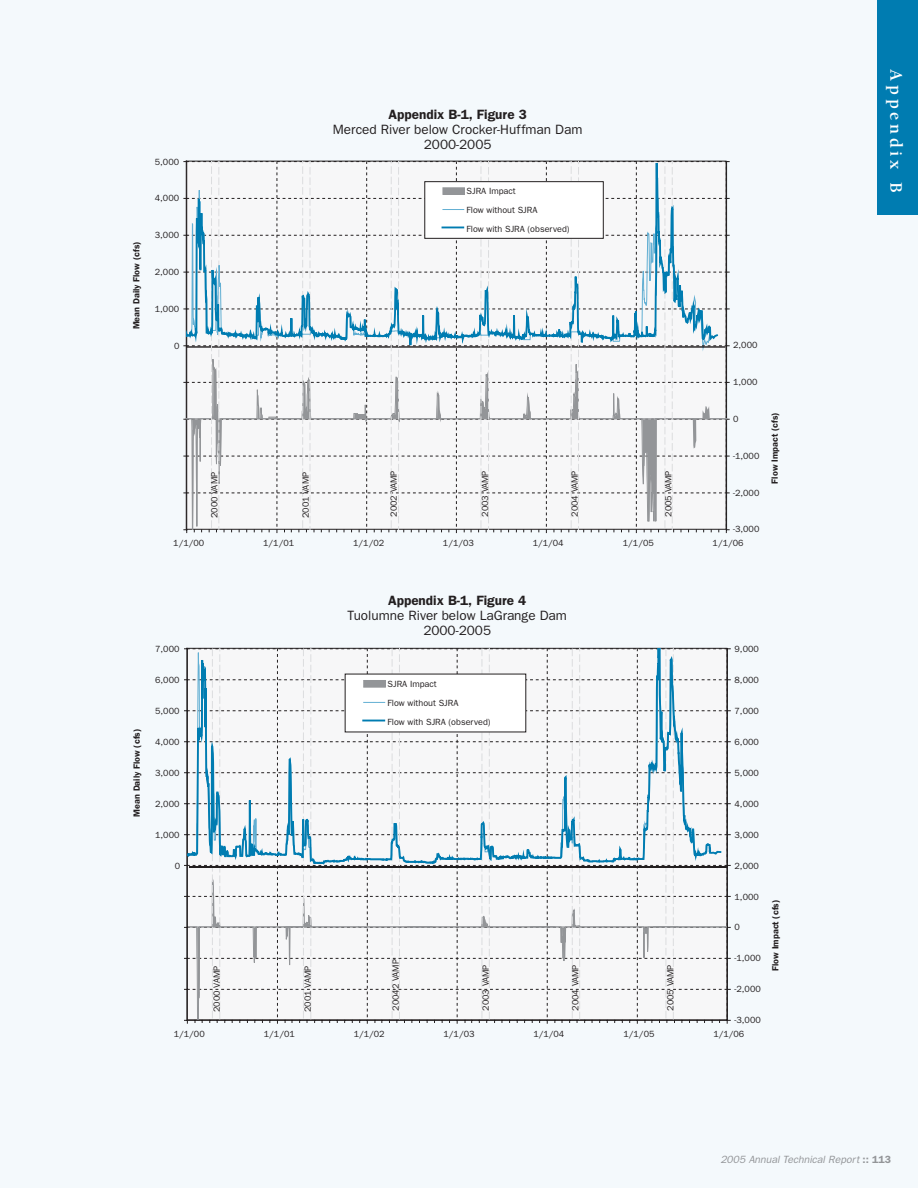
<style>
.page{position:relative;width:918px;height:1188px;background:#f4f9fc}
.page>*{position:absolute;margin:0;border:0;box-sizing:border-box;transform-origin:0 0}
.t1{font:700 18px "Berkeley";letter-spacing:.2em;color:#fff}
.t2{font:13.5px/15px "Franklin Gothic";color:#231f20;text-align:center}
.t3{font:600 13.5px "Franklin Gothic";color:#231f20}
.t4{font:italic 10.5px "Franklin Gothic";color:#939598}
.t5{font:9px/18.9px "Franklin Gothic";color:#231f20}
.t6{font:600 9px "Franklin Gothic";color:#231f20}
.s1{font-weight:600;font-style:normal}
</style>
<div class="page">
<div style="left:878px;top:0;width:40px;height:215px;background:#007cb1"></div>
<svg style="left:187px;top:160px;width:540px;height:372px"></svg>
<svg style="left:185px;top:647px;width:546px;height:377px"></svg>
<p class="t6" style="left:131px;top:329px;width:90px;rotate:-90deg">Mean Daily Flow (cfs)</p>
<p class="t5" style="left:155px;top:152px;width:26px">5,000</p>
<p class="t5" style="left:155px;top:189px;width:26px">4,000</p>
<p class="t5" style="left:155px;top:226px;width:26px">3,000</p>
<p class="t5" style="left:155px;top:262px;width:26px">2,000</p>
<p class="t5" style="left:155px;top:299px;width:26px">1,000</p>
<p class="t5" style="left:174px;top:336px;width:7px">0</p>
<h2 class="t3" style="left:389px;top:107px;width:140px">Appendix B-1, Figure 3</h2>
<h2 class="t2" style="left:333px;top:122px;width:251px">Merced River below Crocker-Huffman Dam<br>2000-2005</h2>
<p class="t5" style="left:467px;top:182px;width:105px">SJRA Impact<br>Flow without SJRA<br>Flow with SJRA (observed)</p>
<p class="t5" style="left:205px;top:518px;width:48px;rotate:-90deg">2000 VAMP</p>
<p class="t5" style="left:296px;top:518px;width:48px;rotate:-90deg">2001 VAMP</p>
<p class="t5" style="left:384px;top:517px;width:48px;rotate:-90deg">2002 VAMP</p>
<p class="t5" style="left:475px;top:517px;width:48px;rotate:-90deg">2003 VAMP</p>
<p class="t5" style="left:565px;top:517px;width:48px;rotate:-90deg">2004 VAMP</p>
<p class="t5" style="left:659px;top:517px;width:48px;rotate:-90deg">2005 VAMP</p>
<p class="t5" style="left:733px;top:336px;width:26px">2,000</p>
<p class="t5" style="left:733px;top:372px;width:26px">1,000</p>
<p class="t5" style="left:733px;top:409px;width:7px">0</p>
<p class="t5" style="left:733px;top:446px;width:28px">-1,000</p>
<p class="t5" style="left:733px;top:483px;width:28px">-2,000</p>
<p class="t5" style="left:733px;top:520px;width:28px">-3,000</p>
<p class="t5" style="left:173px;top:534px;width:32px">1/1/00</p>
<p class="t5" style="left:263px;top:534px;width:32px">1/1/01</p>
<p class="t5" style="left:353px;top:534px;width:32px">1/1/02</p>
<p class="t5" style="left:443px;top:534px;width:32px">1/1/03</p>
<p class="t5" style="left:533px;top:534px;width:32px">1/1/04</p>
<p class="t5" style="left:623px;top:534px;width:32px">1/1/05</p>
<p class="t5" style="left:713px;top:534px;width:32px">1/1/06</p>
<p class="t6" style="left:769px;top:484px;width:73px;rotate:-90deg">Flow Impact (cfs)</p>
<p class="t6" style="left:132px;top:817px;width:90px;rotate:-90deg">Mean Daily Flow (cfs)</p>
<h2 class="t3" style="left:388px;top:593px;width:140px">Appendix B-1, Figure 4</h2>
<h2 class="t2" style="left:347px;top:608px;width:221px">Tuolumne River below LaGrange Dam<br>2000-2005</h2>
<p class="t5" style="left:155px;top:639px;width:26px">7,000</p>
<p class="t5" style="left:735px;top:639px;width:26px">9,000</p>
<p class="t5" style="left:155px;top:670px;width:26px">6,000</p>
<p class="t5" style="left:155px;top:701px;width:26px">5,000</p>
<p class="t5" style="left:388px;top:674px;width:105px">SJRA Impact<br>Flow without SJRA<br>Flow with SJRA (observed)</p>
<p class="t5" style="left:735px;top:670px;width:26px">8,000</p>
<p class="t5" style="left:735px;top:701px;width:26px">7,000</p>
<p class="t5" style="left:155px;top:732px;width:26px">4,000</p>
<p class="t5" style="left:735px;top:732px;width:26px">6,000</p>
<p class="t5" style="left:155px;top:763px;width:26px">3,000</p>
<p class="t5" style="left:735px;top:763px;width:26px">5,000</p>
<p class="t5" style="left:155px;top:794px;width:26px">2,000</p>
<p class="t5" style="left:735px;top:794px;width:26px">4,000</p>
<p class="t5" style="left:155px;top:825px;width:26px">1,000</p>
<p class="t5" style="left:735px;top:825px;width:26px">3,000</p>
<p class="t5" style="left:175px;top:856px;width:7px">0</p>
<p class="t5" style="left:735px;top:856px;width:26px">2,000</p>
<p class="t5" style="left:735px;top:887px;width:26px">1,000</p>
<p class="t5" style="left:735px;top:918px;width:7px">0</p>
<p class="t5" style="left:207px;top:1012px;width:48px;rotate:-90deg">2000 VAMP</p>
<p class="t5" style="left:298px;top:1012px;width:48px;rotate:-90deg">2001 VAMP</p>
<p class="t5" style="left:386px;top:1011px;width:53px;rotate:-90deg">20042 VAMP</p>
<p class="t5" style="left:476px;top:1011px;width:48px;rotate:-90deg">2003 VAMP</p>
<p class="t5" style="left:566px;top:1011px;width:48px;rotate:-90deg">2004 VAMP</p>
<p class="t5" style="left:661px;top:1011px;width:48px;rotate:-90deg">2005 VAMP</p>
<p class="t5" style="left:735px;top:949px;width:28px">-1,000</p>
<p class="t5" style="left:735px;top:980px;width:28px">-2,000</p>
<p class="t5" style="left:735px;top:1011px;width:28px">-3,000</p>
<p class="t5" style="left:174px;top:1024px;width:32px">1/1/00</p>
<p class="t5" style="left:264px;top:1024px;width:32px">1/1/01</p>
<p class="t5" style="left:354px;top:1024px;width:32px">1/1/02</p>
<p class="t5" style="left:444px;top:1024px;width:32px">1/1/03</p>
<p class="t5" style="left:533px;top:1024px;width:32px">1/1/04</p>
<p class="t5" style="left:624px;top:1024px;width:32px">1/1/05</p>
<p class="t5" style="left:713px;top:1024px;width:32px">1/1/06</p>
<p class="t6" style="left:770px;top:971px;width:73px;rotate:-90deg">Flow Impact (cfs)</p>
<h1 class="t1" style="left:906px;top:69px;width:124px;rotate:90deg">Appendix B</h1>
<p class="t4" style="left:720px;top:1153px;width:172px">2005 Annual Technical Report <span class="s1">:: 113</span></p>
</div>
